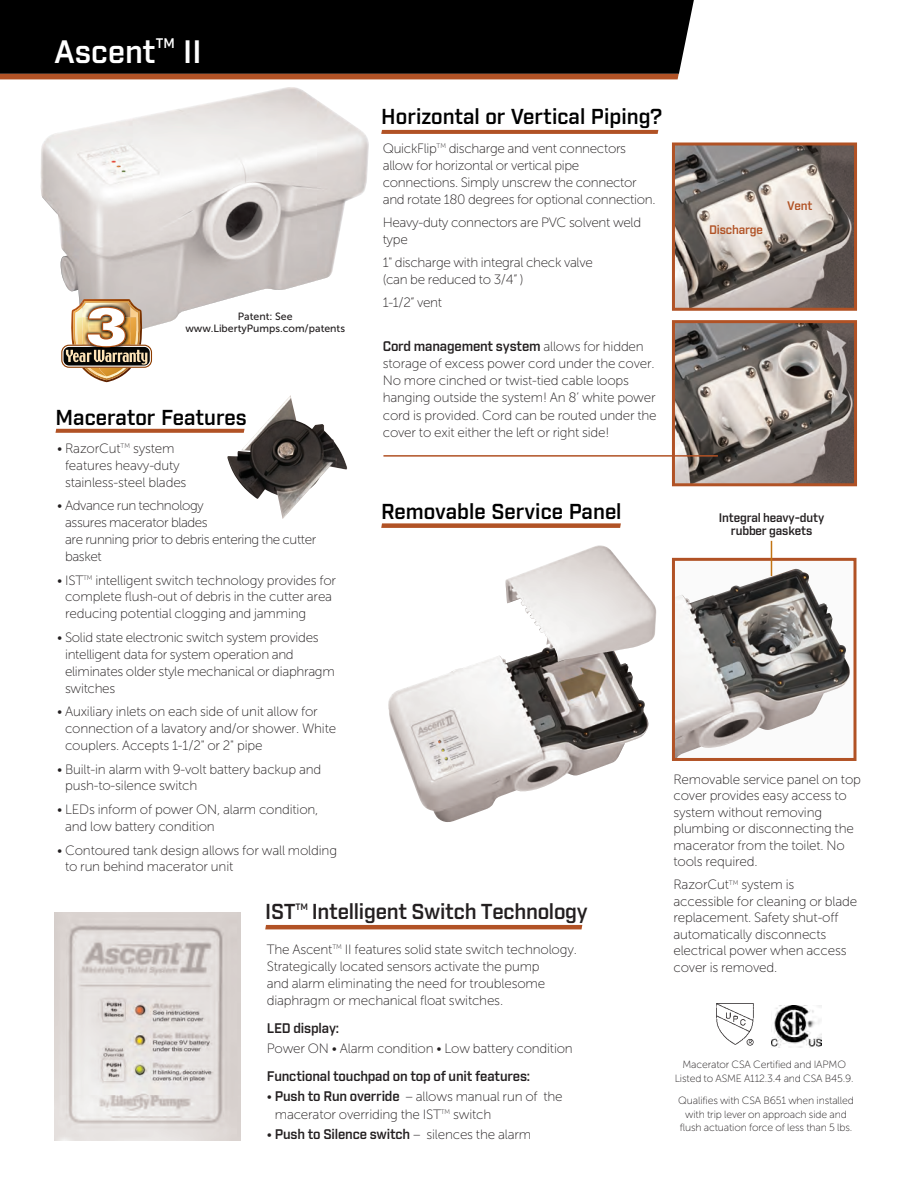
<style>
.page{position:relative;width:918px;height:1188px;background:#fff}
.page>*{position:absolute;margin:0;border:0;box-sizing:border-box;transform-origin:0 0}
.Body_Headers{font:600 31.5px "Industry";color:#fff}
.Body_Headers-2{font:600 21px "Industry";color:#000}
.Header_2{font:600 21px "Industry";letter-spacing:-.015em;color:#231f20}
.Body_copy_2{font:13.5px/16.8px "Museo Sans 100";letter-spacing:-.015em;color:#231f20}
.Body_copy_2-2{font:600 13.5px "Industry";letter-spacing:-.015em;color:#231f20}
.Body_Headers-3{font:600 13.5px "Industry";color:#fff}
.Body_copy_2-3{font:600 12px/13.5px "Industry";letter-spacing:-.015em;color:#231f20;text-align:center}
.Header_2-2{font:600 12px "Industry";letter-spacing:-.015em;color:#b15225}
.body{font:10.5px/13.5px "Museo Sans 100";letter-spacing:-.015em;color:#231f20;text-align:center}
.Patent{font:10.5px "Museo Sans 500";color:#231f20}
.Header_2-3{font:600 9px "Industry";color:#231f20}
.s1{font-family:"Industry";font-weight:600}
.s2{font-family:"Museo Sans 100";font-weight:400}
</style>
<div class="page">
<img style="left:40px;top:87px;width:329px;height:241px">
<img style="left:676px;top:146px;width:177px;height:161px">
<div style="left:672px;top:142px;width:185px;height:169px;border:3px solid #b15225"></div>
<img style="left:676px;top:324px;width:177px;height:158px">
<div style="left:672px;top:320px;width:185px;height:166px;border:3px solid #b15225"></div>
<div style="left:673px;top:559px;width:182px;height:200px;background:#fafafa"></div>
<img style="left:676px;top:569px;width:174px;height:188px">
<div style="left:672px;top:558px;width:184px;height:203px;border:3px solid #b15225"></div>
<img style="left:388px;top:633px;width:261px;height:189px">
<img style="left:505px;top:546px;width:90px;height:116px">
<img style="left:54px;top:912px;width:187px;height:228px">
<img style="left:227px;top:395px;width:120px;height:124px">
<hr style="left:383px;top:455px;width:335px;height:2px;background:#b15225">
<hr style="left:771px;top:541px;width:1px;height:35px;background:#c27414">
<svg style="left:61px;top:345px;width:91px;height:23px"></svg>
<svg style="left:62px;top:346px;width:89px;height:21px"></svg>
<svg style="left:64px;top:347px;width:86px;height:19px"></svg>
<img style="left:66px;top:299px;width:81px;height:83px">
<svg style="left:56px;top:429px;width:189px;height:4px"></svg>
<svg style="left:381px;top:130px;width:277px;height:4px"></svg>
<svg style="left:381px;top:523px;width:240px;height:5px"></svg>
<svg style="left:265px;top:925px;width:317px;height:4px"></svg>
<div style="left:0;top:0;width:694px;height:74px;background:#000"></div>
<div style="left:0;top:74px;width:679px;height:5px;background:#b15225"></div>
<img style="left:772px;top:1005px;width:50px;height:43px">
<img style="left:716px;top:1003px;width:38px;height:43px">
<p class="Body_Headers" style="left:54px;top:32px;width:103px">Ascent</p>
<p class="Body_Headers-3" style="left:156px;top:35px;width:21px">TM</p>
<p class="Body_Headers" style="left:183px;top:32px;width:20px">II</p>
<p class="Body_Headers-2" style="left:381px;top:104px;width:283px">Horizontal or Vertical Piping?</p>
<p class="Patent" style="left:238px;top:310px;width:56px">Patent: See</p>
<p class="Patent" style="left:185px;top:323px;width:161px">www.LibertyPumps.com/patents</p>
<p class="Body_Headers-2" style="left:56px;top:404px;width:193px">Macerator Features</p>
<p class="Body_copy_2" style="left:65px;top:440px;width:123px;text-indent:-8px">• RazorCut<sup>TM</sup> system features heavy-duty stainless-steel blades</p>
<p class="Body_copy_2" style="left:65px;top:497px;width:253px;text-indent:-8px">• Advance run technology<br>assures macerator blades<br>are running prior to debris entering the cutter basket</p>
<p class="Body_copy_2" style="left:65px;top:572px;width:273px;text-indent:-8px">• IST<sup>TM</sup> intelligent switch technology provides for complete flush-out of debris in the cutter area reducing potential clogging and jamming</p>
<p class="Body_copy_2" style="left:65px;top:629px;width:271px;text-indent:-8px">• Solid state electronic switch system provides intelligent data for system operation and eliminates older style mechanical or diaphragm switches</p>
<p class="Body_copy_2" style="left:65px;top:703px;width:273px;text-indent:-8px">• Auxiliary inlets on each side of unit allow for connection of a lavatory and/or shower. White couplers. Accepts 1-1/2" or 2" pipe</p>
<p class="Body_copy_2" style="left:65px;top:761px;width:258px;text-indent:-8px">• Built-in alarm with 9-volt battery backup and push-to-silence switch</p>
<p class="Body_copy_2" style="left:65px;top:801px;width:255px;text-indent:-8px">• LEDs inform of power ON, alarm condition, and low battery condition</p>
<p class="Body_copy_2" style="left:65px;top:842px;width:274px;text-indent:-8px">• Contoured tank design allows for wall molding to run behind macerator unit</p>
<p class="Body_copy_2" style="left:383px;top:140px;width:274px;line-height:17.2px">QuickFlip<sup>TM</sup> discharge and vent connectors allow for horizontal or vertical pipe connections. Simply unscrew the connector and rotate 180 degrees for optional connection.</p>
<p class="Body_copy_2" style="left:383px;top:214px;width:260px;line-height:17.2px">Heavy-duty connectors are PVC solvent weld type</p>
<p class="Body_copy_2" style="left:383px;top:254px;width:212px;line-height:17.2px">1" discharge with integral check valve (can be reduced to 3/4” )</p>
<p class="Body_copy_2" style="left:383px;top:294px;width:61px">1-1/2” vent</p>
<p class="Body_copy_2" style="left:383px;top:338px;width:276px;line-height:17.2px"><span class="s1">Cord management system</span> allows for hidden storage of excess power cord under the cover.<br>No more cinched or twist-tied cable loops hanging outside the system! An 8’ white power cord is provided. Cord can be routed under the cover to exit either the left or right side!</p>
<p class="Body_Headers-2" style="left:381px;top:499px;width:242px">Removable Service Panel</p>
<p class="Header_2" style="left:265px;top:899px;width:32px">IST</p>
<p class="Header_2-3" style="left:296px;top:902px;width:14px">TM</p>
<p class="Header_2" style="left:312px;top:899px;width:278px">Intelligent Switch Technology</p>
<p class="Body_copy_2" style="left:267px;top:940px;width:312px;line-height:17.2px">The Ascent<sup>TM</sup> II features solid state switch technology.<br>Strategically located sensors activate the pump<br>and alarm eliminating the need for troublesome diaphragm or mechanical float switches.</p>
<p class="Body_copy_2-2" style="left:267px;top:1020px;width:74px">LED display:</p>
<p class="Body_copy_2" style="left:267px;top:1040px;width:308px">Power ON • Alarm condition • Low battery condition</p>
<p class="Body_copy_2-2" style="left:267px;top:1068px;width:265px">Functional touchpad on top of unit features:</p>
<p class="Body_copy_2" style="left:275px;top:1088px;width:289px;line-height:17.2px;text-indent:-8px">• <span class="s1">Push to Run override</span> – allows manual run of the macerator overriding the IST<sup>TM</sup> switch</p>
<p class="Body_copy_2-2" style="left:267px;top:1126px;width:266px"><span class="s2">•</span> Push to Silence switch <span class="s2">– silences the alarm</span></p>
<p class="Header_2-2" style="left:709px;top:222px;width:55px">Discharge</p>
<p class="Header_2-2" style="left:787px;top:199px;width:27px">Vent</p>
<p class="Body_copy_2-3" style="left:719px;top:511px;width:107px">Integral heavy-duty rubber gaskets</p>
<p class="Body_copy_2" style="left:673px;top:771px;width:189px">Removable service panel on top cover provides easy access to system without removing plumbing or disconnecting the macerator from the toilet. No tools required.</p>
<p class="Body_copy_2" style="left:673px;top:877px;width:185px">RazorCut<sup>TM</sup> system is accessible for cleaning or blade replacement. Safety shut-off automatically disconnects electrical power when access cover is removed.</p>
<p class="body" style="left:675px;top:1058px;width:180px">Macerator CSA Certified and IAPMO<br>Listed to ASME A112.3.4 and CSA B45.9.</p>
<p class="body" style="left:678px;top:1094px;width:177px">Qualifies with CSA B651 when installed with trip lever on approach side and flush actuation force of less than 5 lbs.</p>
</div>
